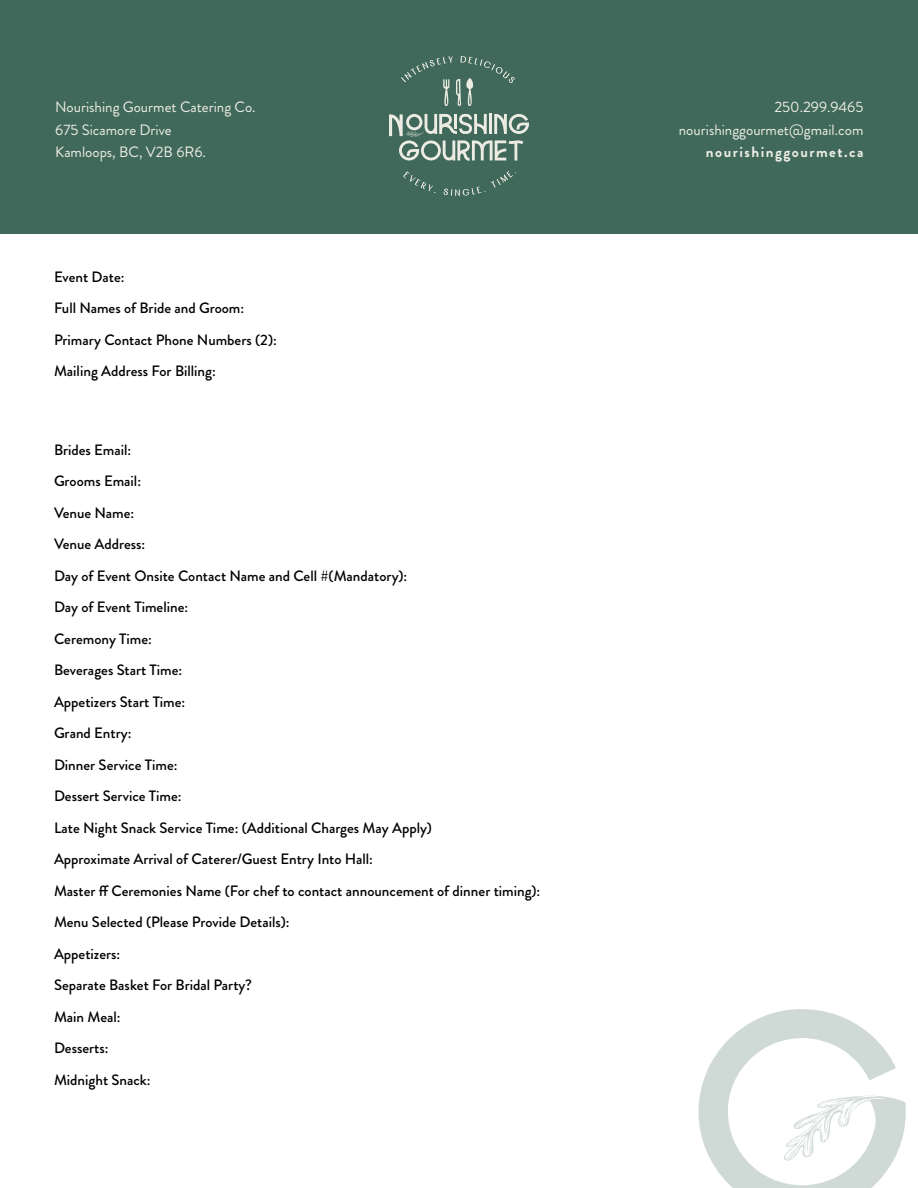
<style>
.page{position:relative;width:918px;height:1188px;background:#fff}
.page>*{position:absolute;margin:0;border:0;box-sizing:border-box;transform-origin:0 0}
.t1{font:500 15px/31.5px "Brandon Grotesque";color:#000}
.t2{font:15px/22.5px "Brandon Grotesque";color:#eeeee6}
.t3{font:700 15px "Brandon Grotesque";letter-spacing:.1em;color:#eeeee6}
</style>
<div class="page">
<div style="left:0;top:0;width:918px;height:233px;background:#40695b"></div>
<svg style="left:401px;top:56px;width:114px;height:50px"></svg>
<svg style="left:403px;top:171px;width:32px;height:22px"></svg>
<svg style="left:444px;top:171px;width:72px;height:25px"></svg>
<svg style="left:389px;top:114px;width:140px;height:47px"></svg>
<svg style="left:699px;top:1009px;width:207px;height:179px"></svg>
<p class="t2" style="left:55px;top:96px;width:202px">Nourishing Gourmet Catering Co.<br>675 Sicamore Drive<br>Kamloops, BC, V2B 6R6.</p>
<p class="t2" style="left:679px;top:96px;width:186px;text-align:right">250.299.9465 nourishinggourmet@gmail.com</p>
<p class="t3" style="left:706px;top:141px;width:159px">nourishinggourmet.ca</p>
<p class="t1" style="left:54px;top:261px;width:224px">Event Date:<br>Full Names of Bride and Groom:<br>Primary Contact Phone Numbers (2):<br>Mailing Address For Billing:</p>
<p class="t1" style="left:54px;top:434px;width:488px">Brides Email:<br>Grooms Email:<br>Venue Name:<br>Venue Address:<br>Day of Event Onsite Contact Name and Cell #(Mandatory):<br>Day of Event Timeline:<br>Ceremony Time:<br>Beverages Start Time:<br>Appetizers Start Time:<br>Grand Entry:<br>Dinner Service Time:<br>Dessert Service Time:<br>Late Night Snack Service Time: (Additional Charges May Apply)<br>Approximate Arrival of Caterer/Guest Entry Into Hall:<br>Master ff Ceremonies Name (For chef to contact announcement of dinner timing):<br>Menu Selected (Please Provide Details):<br>Appetizers:<br>Separate Basket For Bridal Party?<br>Main Meal:<br>Desserts:<br>Midnight Snack:</p>
</div>
